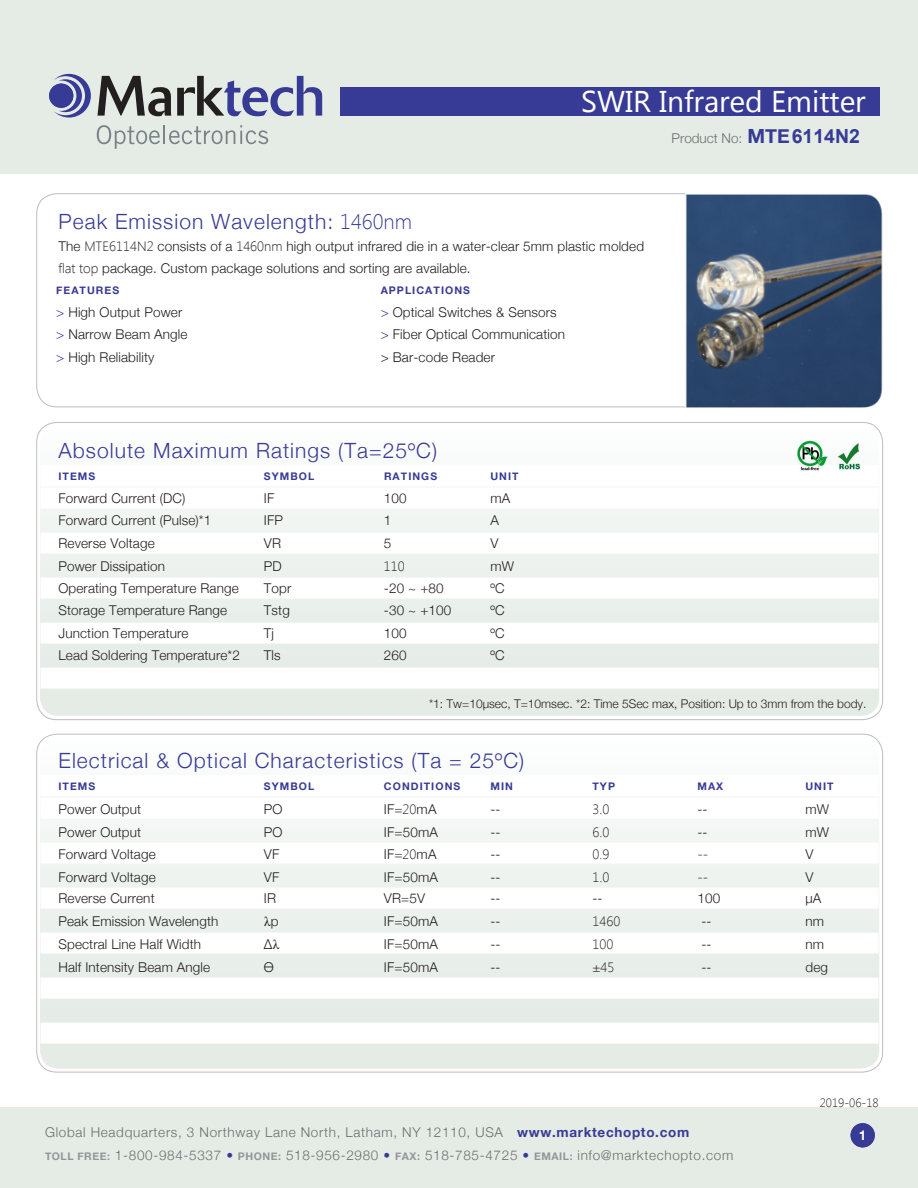
<style>
.page{position:relative;width:918px;height:1188px;background:#fff}
.page>*{position:absolute;margin:0;border:0;box-sizing:border-box;transform-origin:0 0}
.t1{font:30px "Segoe UI";color:#fff}
.t2{font:300 21px "Helvetica Neue";letter-spacing:.05em;color:#383b95}
.t3{font:300 13.5px/22.5px "Helvetica Neue";letter-spacing:.01em;color:#231f20}
.t4{font:300 13.5px/22.5px "Helvetica Neue";letter-spacing:.05em;color:#6c6d70}
.t5{font:300 13.5px "Segoe UI";color:#231f20}
.t6{font:300 13.5px "Helvetica Neue";color:#6c6d70}
.t7{font:13.5px "Times New Roman";color:#231f20}
.t8{font:700 13.5px "Helvetica Neue";color:#fff}
.t9{font:300 12px "Helvetica Neue";color:#231f20}
.t10{font:300 12px "Segoe UI";color:#231f20}
.t11{font:700 10.5px "Helvetica Neue";letter-spacing:.1em;color:#383b95}
.s1{font-family:"Segoe UI"}
.s2{color:#383b95}
.s3{font-weight:700;font-size:19.5px;color:#383b95}
.s4{font-family:"Arial";font-weight:700;font-size:19.5px;color:#383b95}
.s5{font-family:"Helvetica Neue";font-weight:300}
.s6{font-family:"Times New Roman";font-weight:400}
.s7{font-family:"Helvetica Neue"}
.s8{font-weight:700;color:#383b95}
.s9{font-weight:700;font-size:10.5px;color:#939598}
</style>
<div class="page">
<div style="left:0;top:0;width:918px;height:173px;background:#e5ece6"></div>
<svg style="left:40px;top:425px;width:839px;height:291px"></svg>
<div style="left:40px;top:465px;width:838px;height:21px;background:#fff"></div>
<div style="left:40px;top:488px;width:838px;height:21px;background:#fff"></div>
<div style="left:40px;top:533px;width:838px;height:21px;background:#fff"></div>
<div style="left:40px;top:578px;width:838px;height:21px;background:#fff"></div>
<div style="left:40px;top:623px;width:838px;height:21px;background:#fff"></div>
<div style="left:40px;top:668px;width:838px;height:21px;background:#fff"></div>
<img style="left:798px;top:440px;width:30px;height:30px">
<img style="left:834px;top:442px;width:31px;height:28px">
<svg style="left:40px;top:737px;width:839px;height:332px"></svg>
<div style="left:340px;top:87px;width:540px;height:29px;background:#383b95"></div>
<svg style="left:97px;top:125px;width:171px;height:24px"></svg>
<svg style="left:54px;top:74px;width:37px;height:44px"></svg>
<div style="left:49px;top:84px;width:24px;height:24px;background:#383b95;border-radius:50%"></div>
<svg style="left:97px;top:76px;width:74px;height:40px"></svg>
<svg style="left:177px;top:76px;width:145px;height:40px"></svg>
<div style="left:0;top:1107px;width:918px;height:81px;background:#e5ece6"></div>
<div style="left:851px;top:1123px;width:24px;height:24px;background:#383b95;border-radius:50%"></div>
<div style="left:40px;top:775px;width:839px;height:21px;background:#fff"></div>
<div style="left:40px;top:798px;width:839px;height:21px;background:#fff"></div>
<div style="left:40px;top:843px;width:839px;height:21px;background:#fff"></div>
<div style="left:40px;top:888px;width:839px;height:21px;background:#fff"></div>
<div style="left:40px;top:933px;width:839px;height:21px;background:#fff"></div>
<div style="left:40px;top:978px;width:839px;height:21px;background:#fff"></div>
<div style="left:40px;top:1023px;width:839px;height:21px;background:#fff"></div>
<img style="left:686px;top:194px;width:197px;height:213px">
<h1 class="t1" style="left:581px;top:80px;width:286px">SWIR Infrared Emitter</h1>
<h2 class="t2" style="left:59px;top:209px;width:355px">Peak Emission Wavelength: <span class="s1">1460nm</span></h2>
<p class="t3" style="left:59px;top:234px;width:587px">The <span class="s1">MTE6114N2</span> consists of a <span class="s1">1460nm</span> high output infrared die in a water-clear 5mm plastic molded</p>
<p class="t3" style="left:59px;top:257px;width:414px"><span class="s1">flat top</span> package. Custom package solutions and sorting are available.</p>
<p class="t11" style="left:56px;top:284px;width:64px">FEATURES</p>
<p class="t3" style="left:56px;top:301px;width:133px"><span class="s2">&gt;</span> High Output Power <span class="s2">&gt;</span> Narrow Beam Angle <span class="s2">&gt;</span> High Reliability</p>
<p class="t11" style="left:381px;top:284px;width:91px">APPLICATIONS</p>
<p class="t3" style="left:381px;top:301px;width:186px"><span class="s2">&gt;</span> Optical Switches &amp; Sensors <span class="s2">&gt;</span> Fiber Optical Communication &gt; Bar-code Reader</p>
<p class="t6" style="left:672px;top:130px;width:190px">Product No: <span class="s3">MTE</span><span class="s4">6114N2</span></p>
<h2 class="t2" style="left:58px;top:437px;width:380px">Absolute Maximum Ratings (Ta=25ºC)</h2>
<p class="t11" style="left:58px;top:470px;width:38px">ITEMS</p>
<p class="t11" style="left:264px;top:470px;width:52px">SYMBOL</p>
<p class="t11" style="left:384px;top:470px;width:55px">RATINGS</p>
<p class="t11" style="left:491px;top:470px;width:30px">UNIT</p>
<p class="t3" style="left:58px;top:486px;width:128px">Forward Current (DC)</p>
<p class="t3" style="left:264px;top:486px;width:12px">IF</p>
<p class="t3" style="left:384px;top:486px;width:24px">100</p>
<p class="t3" style="left:490px;top:486px;width:21px">mA</p>
<p class="t3" style="left:58px;top:509px;width:154px">Forward Current (Pulse)*1</p>
<p class="t3" style="left:264px;top:509px;width:21px">IFP</p>
<p class="t3" style="left:384px;top:509px;width:9px">1</p>
<p class="t3" style="left:490px;top:509px;width:10px">A</p>
<p class="t3" style="left:58px;top:531px;width:98px">Reverse Voltage</p>
<p class="t3" style="left:264px;top:531px;width:19px">VR</p>
<p class="t3" style="left:384px;top:531px;width:9px">5</p>
<p class="t3" style="left:490px;top:531px;width:10px">V</p>
<p class="t3" style="left:58px;top:576px;width:182px">Operating Temperature Range</p>
<p class="t3" style="left:264px;top:576px;width:29px">Topr</p>
<p class="t3" style="left:384px;top:576px;width:61px">-20 ~ +80</p>
<p class="t3" style="left:490px;top:576px;width:16px">ºC</p>
<p class="t3" style="left:58px;top:599px;width:170px">Storage Temperature Range</p>
<p class="t3" style="left:264px;top:599px;width:27px">Tstg</p>
<p class="t3" style="left:384px;top:599px;width:69px">-30 ~ +100</p>
<p class="t3" style="left:490px;top:599px;width:16px">ºC</p>
<p class="t3" style="left:58px;top:621px;width:132px">Junction Temperature</p>
<p class="t3" style="left:264px;top:621px;width:12px">Tj</p>
<p class="t3" style="left:384px;top:621px;width:24px">100</p>
<p class="t3" style="left:490px;top:621px;width:16px">ºC</p>
<p class="t3" style="left:58px;top:644px;width:183px">Lead Soldering Temperature*2</p>
<p class="t3" style="left:264px;top:644px;width:18px">Tls</p>
<p class="t3" style="left:384px;top:644px;width:24px">260</p>
<p class="t3" style="left:490px;top:644px;width:16px">ºC</p>
<p class="t9" style="left:429px;top:697px;width:439px">*1: Tw=10µsec, T=10msec. *2: Time 5Sec max, Position: Up to 3mm from the body.</p>
<p class="t3" style="left:59px;top:555px;width:108px">Power Dissipation</p>
<p class="t3" style="left:264px;top:555px;width:19px">PD</p>
<p class="t5" style="left:384px;top:557px;width:22px">110</p>
<p class="t3" style="left:491px;top:555px;width:25px">mW</p>
<h2 class="t2" style="left:58px;top:747px;width:467px">Electrical &amp; Optical Characteristics (Ta = 25ºC)</h2>
<p class="t11" style="left:58px;top:780px;width:38px">ITEMS</p>
<p class="t11" style="left:264px;top:780px;width:52px">SYMBOL</p>
<p class="t11" style="left:384px;top:780px;width:78px">CONDITIONS</p>
<p class="t11" style="left:491px;top:780px;width:24px">MIN</p>
<p class="t11" style="left:592px;top:780px;width:24px">TYP</p>
<p class="t11" style="left:697px;top:780px;width:27px">MAX</p>
<p class="t11" style="left:806px;top:780px;width:30px">UNIT</p>
<p class="t3" style="left:59px;top:798px;width:84px">Power Output</p>
<p class="t3" style="left:264px;top:798px;width:20px">PO</p>
<p class="t3" style="left:384px;top:798px;width:54px">IF=<span class="s1">20</span>mA</p>
<p class="t3" style="left:491px;top:798px;width:12px">--</p>
<p class="t5" style="left:593px;top:800px;width:18px">3.0</p>
<p class="t3" style="left:698px;top:798px;width:12px">--</p>
<p class="t3" style="left:806px;top:798px;width:25px">mW</p>
<p class="t3" style="left:59px;top:821px;width:84px">Power Output</p>
<p class="t3" style="left:264px;top:821px;width:20px">PO</p>
<p class="t3" style="left:384px;top:821px;width:55px">IF=50mA</p>
<p class="t3" style="left:491px;top:821px;width:12px">--</p>
<p class="t5" style="left:593px;top:822px;width:18px">6.0</p>
<p class="t3" style="left:698px;top:821px;width:12px">--</p>
<p class="t3" style="left:806px;top:821px;width:25px">mW</p>
<p class="t3" style="left:58px;top:843px;width:99px">Forward Voltage</p>
<p class="t3" style="left:264px;top:843px;width:17px">VF</p>
<p class="t3" style="left:384px;top:843px;width:54px">IF=<span class="s1">20</span>mA</p>
<p class="t3" style="left:490px;top:843px;width:12px">--</p>
<p class="t5" style="left:593px;top:845px;width:18px">0.9</p>
<p class="t5" style="left:698px;top:845px;width:12px">--</p>
<p class="t3" style="left:806px;top:843px;width:10px">V</p>
<p class="t3" style="left:58px;top:866px;width:99px">Forward Voltage</p>
<p class="t3" style="left:264px;top:866px;width:17px">VF</p>
<p class="t3" style="left:384px;top:866px;width:55px">IF=50mA</p>
<p class="t3" style="left:490px;top:866px;width:12px">--</p>
<p class="t5" style="left:593px;top:867px;width:18px">1.0</p>
<p class="t5" style="left:698px;top:867px;width:12px">--</p>
<p class="t3" style="left:806px;top:866px;width:10px">V</p>
<p class="t3" style="left:58px;top:886px;width:98px">Reverse Current</p>
<p class="t3" style="left:264px;top:886px;width:14px">IR</p>
<p class="t3" style="left:384px;top:886px;width:43px">VR=5V</p>
<p class="t3" style="left:490px;top:886px;width:12px">--</p>
<p class="t3" style="left:593px;top:886px;width:12px">--</p>
<p class="t3" style="left:698px;top:886px;width:24px">100</p>
<p class="t3" style="left:805px;top:886px;width:17px">µA</p>
<p class="t3" style="left:59px;top:909px;width:161px">Peak Emission Wavelength</p>
<p class="t7" style="left:264px;top:912px;width:16px">λ<span class="s5">p</span></p>
<p class="t3" style="left:384px;top:909px;width:55px">IF=50mA</p>
<p class="t3" style="left:491px;top:909px;width:12px">--</p>
<p class="t5" style="left:593px;top:911px;width:29px">1460</p>
<p class="t3" style="left:701px;top:909px;width:12px">--</p>
<p class="t3" style="left:806px;top:909px;width:20px">nm</p>
<p class="t3" style="left:58px;top:933px;width:144px">Spectral Line Half Width</p>
<p class="t3" style="left:264px;top:933px;width:17px">∆<span class="s6">λ</span></p>
<p class="t3" style="left:384px;top:933px;width:55px">IF=50mA</p>
<p class="t3" style="left:491px;top:933px;width:12px">--</p>
<p class="t5" style="left:593px;top:935px;width:22px">100</p>
<p class="t3" style="left:701px;top:933px;width:12px">--</p>
<p class="t3" style="left:806px;top:933px;width:20px">nm</p>
<p class="t3" style="left:59px;top:956px;width:153px">Half Intensity Beam Angle</p>
<p class="t3" style="left:264px;top:956px;width:12px">Ө</p>
<p class="t3" style="left:384px;top:956px;width:55px">IF=50mA</p>
<p class="t3" style="left:491px;top:956px;width:12px">--</p>
<p class="t5" style="left:593px;top:957px;width:24px"><span class="s7">±</span>45</p>
<p class="t3" style="left:701px;top:956px;width:12px">--</p>
<p class="t3" style="left:806px;top:956px;width:24px">deg</p>
<p class="t10" style="left:820px;top:1094px;width:60px">2019-06-18</p>
<p class="t4" style="left:45px;top:1121px;width:690px">Global Headquarters, 3 Northway Lane North, Latham, NY 12110, USA <span class="s8">www.marktechopto.com<br></span><span class="s9">TOLL FREE:</span> 1-800-984-5337 <span class="s2">•</span> <span class="s9">PHONE:</span> 518-956-2980 <span class="s2">•</span> <span class="s9">FAX:</span> 518-785-4725 <span class="s2">•</span> <span class="s9">EMAIL:</span> info@marktechopto.com</p>
<p class="t8" style="left:859px;top:1127px;width:9px">1</p>
</div>
